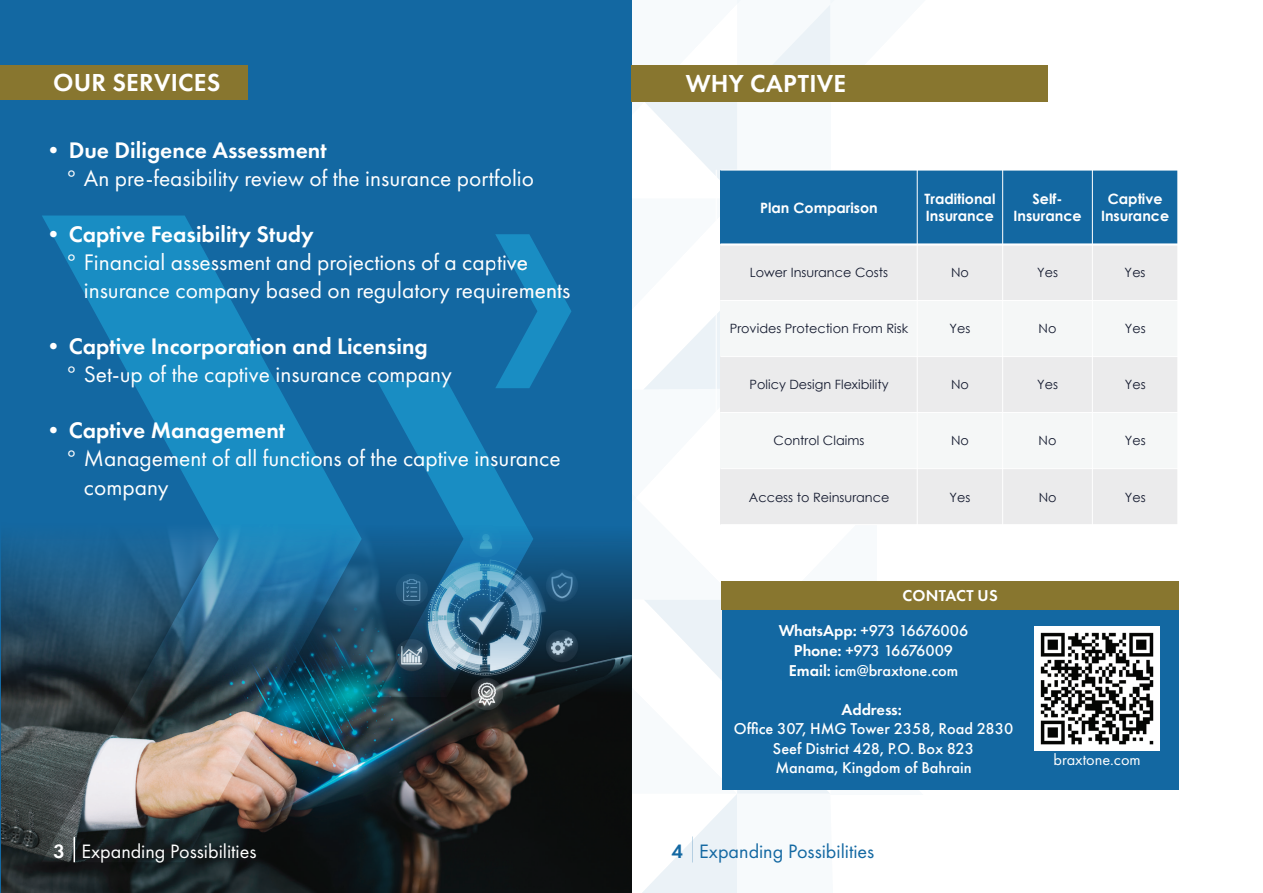
<style>
.page{position:relative;width:1263px;height:893px;background:#fff}
.page>*{position:absolute;margin:0;border:0;box-sizing:border-box;transform-origin:0 0}
.t1{font:600 25.5px "Futura PT";letter-spacing:.01em;color:#fff}
.t2{font:23.4px/28px "Futura PT";color:#fff}
.t3{font:600 23.4px "Futura PT";color:#fff}
.t4{font:20.1px "Futura PT";color:#fff}
.t5{font:20.1px "Futura PT";color:#1368a2}
.t6{font:500 16.35px/19.6px "Futura PT";color:#fff;text-align:center}
.t7{font:600 16.35px/35.2px "Futura PT";color:#fff}
.t8{font:16.35px "Futura PT";color:#fff}
.t9{font:700 14.25px/17.1px "Century Gothic";color:#fff;text-align:center}
.t10{font:12.75px "Century Gothic";color:#141a2f}
.s1{font-weight:500}
.s2{font-weight:600}
</style>
<div class="page">
<div style="left:0;top:0;width:632px;height:893px;background:#1368a2"></div>
<img style="left:1px;top:710px;width:629px;height:183px">
<svg style="left:1px;top:536px;width:629px;height:174px;background:#1a4058"></svg>
<svg style="left:630px;top:0;width:305px;height:893px"></svg>
<img style="left:42px;top:216px;width:320px;height:646px">
<svg style="left:377px;top:381px;width:156px;height:316px"></svg>
<div style="left:0;top:65px;width:247px;height:35px;background:#88762f"></div>
<svg style="left:74px;top:837px;width:1px;height:25px"></svg>
<svg style="left:495px;top:234px;width:76px;height:154px"></svg>
<div style="left:632px;top:65px;width:416px;height:37px;background:#88762f"></div>
<div style="left:722px;top:587px;width:457px;height:202px;background:#1368a2"></div>
<div style="left:721px;top:581px;width:458px;height:29px;background:#88762f"></div>
<div style="left:721px;top:170px;width:196px;height:74px;background:#1368a2"></div>
<div style="left:917px;top:170px;width:86px;height:74px;background:#1368a2"></div>
<div style="left:1003px;top:170px;width:89px;height:74px;background:#1368a2"></div>
<div style="left:1092px;top:170px;width:86px;height:74px;background:#1368a2"></div>
<div style="left:721px;top:244px;width:196px;height:57px;background:#ebebec"></div>
<div style="left:917px;top:244px;width:86px;height:57px;background:#ebebec"></div>
<div style="left:1003px;top:244px;width:89px;height:57px;background:#ebebec"></div>
<div style="left:1092px;top:244px;width:86px;height:57px;background:#ebebec"></div>
<div style="left:721px;top:301px;width:196px;height:56px;background:#f5f7f7"></div>
<div style="left:917px;top:301px;width:86px;height:56px;background:#f5f7f7"></div>
<div style="left:1003px;top:301px;width:89px;height:56px;background:#f5f7f7"></div>
<div style="left:1092px;top:301px;width:86px;height:56px;background:#f5f7f7"></div>
<div style="left:721px;top:357px;width:196px;height:56px;background:#ebebec"></div>
<div style="left:917px;top:357px;width:86px;height:56px;background:#ebebec"></div>
<div style="left:1003px;top:357px;width:89px;height:56px;background:#ebebec"></div>
<div style="left:1092px;top:357px;width:86px;height:56px;background:#ebebec"></div>
<div style="left:721px;top:413px;width:196px;height:56px;background:#f5f7f7"></div>
<div style="left:917px;top:413px;width:86px;height:56px;background:#f5f7f7"></div>
<div style="left:1003px;top:413px;width:89px;height:56px;background:#f5f7f7"></div>
<div style="left:1092px;top:413px;width:86px;height:56px;background:#f5f7f7"></div>
<div style="left:721px;top:469px;width:196px;height:56px;background:#ebebec"></div>
<div style="left:917px;top:469px;width:86px;height:56px;background:#ebebec"></div>
<div style="left:1003px;top:469px;width:89px;height:56px;background:#ebebec"></div>
<div style="left:1092px;top:469px;width:86px;height:56px;background:#ebebec"></div>
<hr style="left:917px;top:170px;width:1px;height:355px;background:#fff">
<hr style="left:1002px;top:170px;width:1px;height:355px;background:#fff">
<hr style="left:1092px;top:170px;width:1px;height:355px;background:#fff">
<hr style="left:720px;top:243px;width:458px;height:3px;background:#fff">
<hr style="left:720px;top:300px;width:458px;height:1px;background:#fff">
<hr style="left:720px;top:356px;width:458px;height:1px;background:#fff">
<hr style="left:720px;top:412px;width:458px;height:1px;background:#fff">
<hr style="left:720px;top:468px;width:458px;height:1px;background:#fff">
<hr style="left:716px;top:170px;width:1px;height:355px;background:#fff">
<hr style="left:1177px;top:170px;width:1px;height:355px;background:#fff">
<hr style="left:720px;top:170px;width:458px;height:1px;background:#fff">
<hr style="left:720px;top:524px;width:458px;height:1px;background:#fff">
<img style="left:1035px;top:626px;width:124px;height:125px">
<p class="t1" style="left:53px;top:67px;width:169px">OUR SERVICES</p>
<p class="t3" style="left:42px;top:135px;width:286px">•Due Diligence Assessment</p>
<p class="t2" style="left:66px;top:164px;width:470px">◦ An pre-feasibility review of the insurance portfolio</p>
<p class="t3" style="left:42px;top:219px;width:274px">•Captive Feasibility Study</p>
<p class="t2" style="left:84px;top:248px;width:488px;text-indent:-18px">◦ Financial assessment and projections of a captive insurance company based on regulatory requirements</p>
<p class="t3" style="left:42px;top:332px;width:388px">• Captive Incorporation and Licensing</p>
<p class="t2" style="left:66px;top:360px;width:388px">◦ Set-up of the captive insurance company</p>
<p class="t3" style="left:42px;top:416px;width:245px">• Captive Management</p>
<p class="t2" style="left:84px;top:444px;width:478px;text-indent:-18px">◦ Management of all functions of the captive insurance company</p>
<p class="t1" style="left:686px;top:68px;width:162px">WHY CAPTIVE</p>
<p class="t9" style="left:760px;top:198px;width:119px">Plan Comparison</p>
<p class="t9" style="left:924px;top:190px;width:72px;text-align:left">Traditional<br>Insurance</p>
<p class="t9" style="left:1013px;top:190px;width:70px">Self-<br>Insurance</p>
<p class="t9" style="left:1101px;top:190px;width:70px">Captive<br>Insurance</p>
<p class="t10" style="left:750px;top:264px;width:140px">Lower Insurance Costs</p>
<p class="t10" style="left:951px;top:264px;width:19px">No</p>
<p class="t10" style="left:1037px;top:264px;width:22px">Yes</p>
<p class="t10" style="left:1125px;top:264px;width:22px">Yes</p>
<p class="t10" style="left:730px;top:320px;width:180px">Provides Protection From Risk</p>
<p class="t10" style="left:949px;top:320px;width:22px">Yes</p>
<p class="t10" style="left:1039px;top:320px;width:19px">No</p>
<p class="t10" style="left:1125px;top:320px;width:22px">Yes</p>
<p class="t10" style="left:749px;top:376px;width:141px">Policy Design Flexibility</p>
<p class="t10" style="left:951px;top:376px;width:19px">No</p>
<p class="t10" style="left:1037px;top:376px;width:22px">Yes</p>
<p class="t10" style="left:1125px;top:376px;width:22px">Yes</p>
<p class="t10" style="left:774px;top:432px;width:92px">Control Claims</p>
<p class="t10" style="left:951px;top:432px;width:19px">No</p>
<p class="t10" style="left:1039px;top:432px;width:19px">No</p>
<p class="t10" style="left:1125px;top:432px;width:22px">Yes</p>
<p class="t10" style="left:749px;top:488px;width:142px">Access to Reinsurance</p>
<p class="t10" style="left:949px;top:488px;width:22px">Yes</p>
<p class="t10" style="left:1039px;top:488px;width:19px">No</p>
<p class="t10" style="left:1125px;top:488px;width:22px">Yes</p>
<p class="t7" style="left:779px;top:578px;width:220px;text-indent:124px">CONTACT US<br>WhatsApp: <span class="s1">+973 16676006</span></p>
<p class="t6" style="left:789px;top:641px;width:171px"><span class="s2">Phone:</span> +973 16676009<br><span class="s2">Email:</span> icm@braxtone.com</p>
<p class="t7" style="left:841px;top:691px;width:62px">Address:</p>
<p class="t6" style="left:734px;top:719px;width:281px">Office 307, HMG Tower 2358, Road 2830<br>Seef District 428, P.O. Box 823<br>Manama, Kingdom of Bahrain</p>
<p class="t8" style="left:1053px;top:750px;width:89px">braxtone.com</p>
<p class="t4" style="left:53px;top:839px;width:205px"><span class="s2">3</span> Expanding Possibilities</p>
<p class="t5" style="left:671px;top:839px;width:205px"><span class="s2">4</span> Expanding Possibilities</p>
</div>
